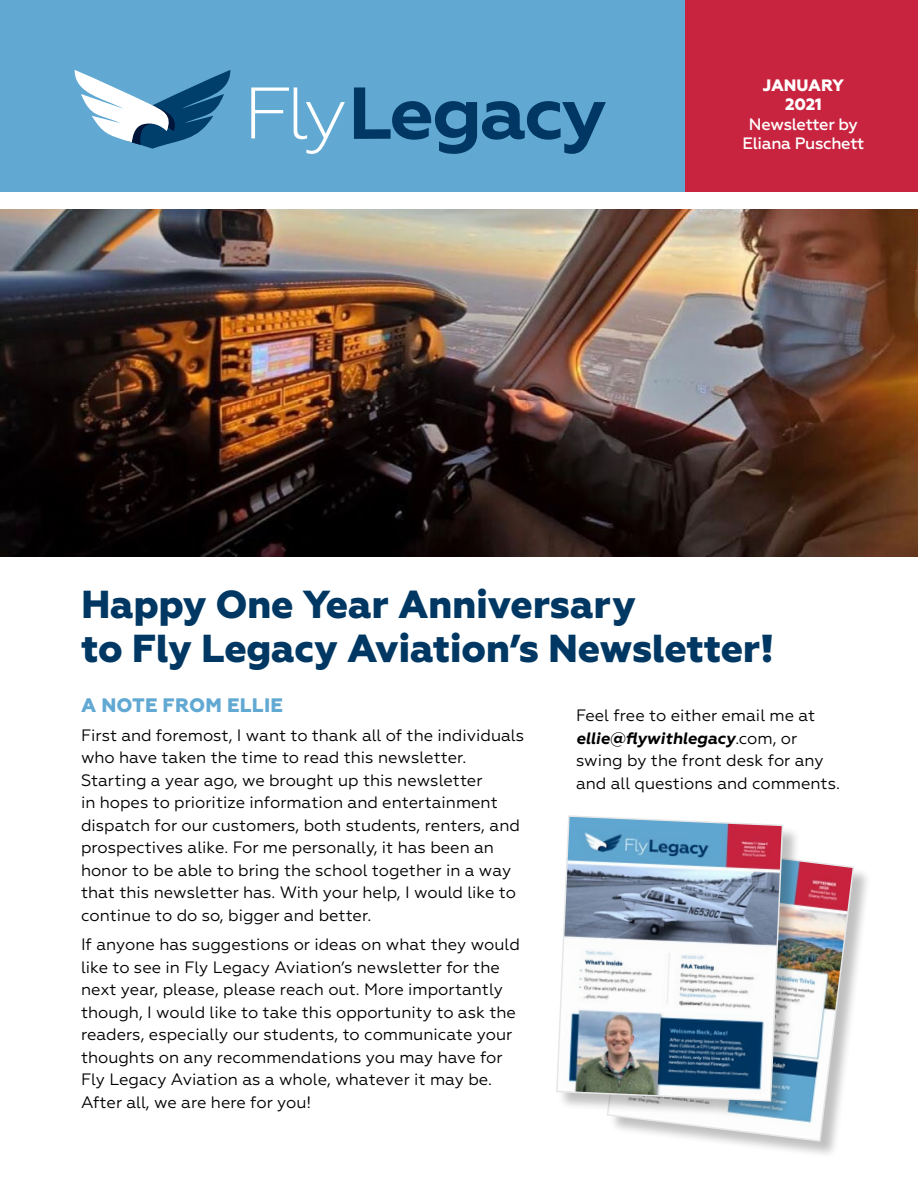
<style>
.page{position:relative;width:918px;height:1188px;background:#fff}
.page>*{position:absolute;margin:0;border:0;box-sizing:border-box;transform-origin:0 0}
.t1{font:800 39px/43.5px "Geometria";letter-spacing:-.01em;color:#003863}
.t2{font:800 19.5px "Geometria";letter-spacing:.01em;color:#61a9d3}
.t3{font:16.5px/22.5px "Geometria";color:#000}
.t4{font:500 16.5px/19.5px "Geometria";letter-spacing:-.02em;color:#fff;text-align:center}
.t5{font:800 16.5px/19.5px "Geometria";letter-spacing:-.01em;color:#fff;text-align:center}
.s1{font-weight:700;font-style:italic}
</style>
<div class="page">
<div style="left:0;top:0;width:918px;height:191px;background:#61a9d3"></div>
<div style="left:686px;top:0;width:232px;height:191px;background:#c9243f"></div>
<svg style="left:74px;top:70px;width:156px;height:79px"></svg>
<svg style="left:354px;top:87px;width:252px;height:67px"></svg>
<svg style="left:251px;top:87px;width:94px;height:67px"></svg>
<img style="left:0;top:209px;width:918px;height:348px">
<div style="left:608px;top:842px;width:264px;height:317px;background:#000;opacity:.25"></div>
<img style="left:608px;top:842px;width:247px;height:301px">
<div style="left:558px;top:817px;width:243px;height:302px;background:#000;opacity:.25"></div>
<img style="left:556px;top:815px;width:228px;height:287px">
<p class="t5" style="left:763px;top:76px;width:83px">JANUARY<br>2021</p>
<p class="t4" style="left:743px;top:114px;width:123px">Newsletter by<br>Eliana Puschett</p>
<h1 class="t1" style="left:81px;top:584px;width:695px">Happy One Year Anniversary<br>to Fly Legacy Aviation’s Newsletter!</h1>
<p class="t2" style="left:81px;top:693px;width:159px">A Note From Ell</p>
<p class="t2" style="left:264px;top:693px;width:20px">ie</p>
<p class="t3" style="left:81px;top:724px;width:445px">First and foremost, I want to thank all of the individuals who have taken the time to read this newsletter.<br>Starting a year ago, we brought up this newsletter<br>in hopes to prioritize information and entertainment dispatch for our customers, both students, renters, and prospectives alike. For me personally, it has been an honor to be able to bring the school together in a way that this newsletter has. With your help, I would like to continue to do so, bigger and better.</p>
<p class="t3" style="left:81px;top:933px;width:440px">If anyone has suggestions or ideas on what they would like to see in Fly Legacy Aviation’s newsletter for the next year, please, please reach out. More importantly though, I would like to take this opportunity to ask the readers, especially our students, to communicate your thoughts on any recommendations you may have for Fly Legacy Aviation as a whole, whatever it may be.<br>After all, we are here for you!</p>
<p class="t3" style="left:576px;top:704px;width:266px">Feel free to either email me at <span class="s1">ellie@flywithlegacy</span>.com, or swing by the front desk for any and all questions and comments.</p>
</div>
